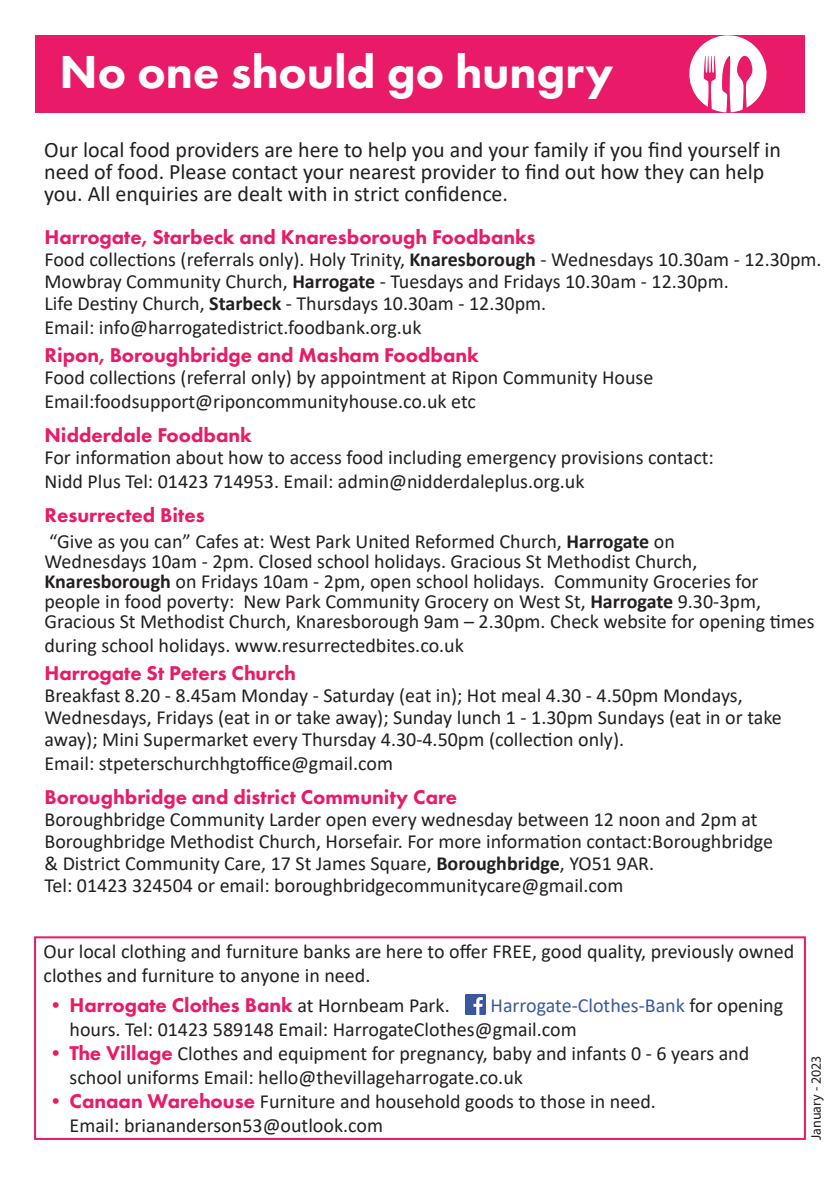
<style>
.page{position:relative;width:840px;height:1191px;background:#fff}
.page>*{position:absolute;margin:0;border:0;box-sizing:border-box;transform-origin:0 0}
.t1{font:800 48px "Futura PT";color:#fff}
.body_text{font:22px/22px "Calibri";color:#231f20}
.body_text-2{font:800 20.6px "Futura PT";color:#e91a68}
.body_text-3{font:20px/22px "Calibri";color:#231f20}
.t2{font:14px "Myriad Pro";color:#231f20}
.s1{font-weight:700}
.s2{font-family:"Calibri";font-weight:400;font-size:20px;color:#231f20}
.s3{color:#3b589e}
.s4{font-family:"Futura PT";font-weight:800;font-size:20.6px;color:#e91a68}
</style>
<div class="page">
<div style="left:35px;top:35px;width:769px;height:77px;background:#e91a68"></div>
<div style="left:34px;top:936px;width:771px;height:204px;border:2px solid #e91a68"></div>
<svg style="left:689px;top:35px;width:78px;height:77px"></svg>
<img style="left:465px;top:994px;width:20px;height:21px">
<p class="t1" style="left:60px;top:42px;width:555px">No one should go hungry</p>
<p class="body_text" style="left:44px;top:138px;width:738px">Our local food providers are here to help you and your family if you find yourself in need of food. Please contact your nearest provider to find out how they can help you. All enquiries are dealt with in strict confidence.</p>
<p class="body_text-2" style="left:44px;top:224px;width:492px">Harrogate, Starbeck and Knaresborough Foodbanks</p>
<p class="body_text-3" style="left:44px;top:248px;width:778px">Food collections (referrals only). Holy Trinity, <span class="s1">Knaresborough</span> - Wednesdays 10.30am - 12.30pm.<br>Mowbray Community Church, <span class="s1">Harrogate</span> - Tuesdays and Fridays 10.30am - 12.30pm.<br>Life Destiny Church, <span class="s1">Starbeck</span> - Thursdays 10.30am - 12.30pm.</p>
<p class="body_text-3" style="left:44px;top:316px;width:378px">Email: info@harrogatedistrict.foodbank.org.uk</p>
<p class="body_text-2" style="left:44px;top:342px;width:435px">Ripon, Boroughbridge and Masham Foodbank</p>
<p class="body_text-3" style="left:44px;top:365px;width:610px;line-height:24px">Food collections (referral only) by appointment at Ripon Community House<br>Email:foodsupport@riponcommunityhouse.co.uk etc</p>
<p class="body_text-2" style="left:44px;top:422px;width:209px">Nidderdale Foodbank</p>
<p class="body_text-3" style="left:44px;top:445px;width:670px;line-height:24px">For information about how to access food including emergency provisions contact:<br>Nidd Plus Tel: 01423 714953. Email: admin@nidderdaleplus.org.uk</p>
<p class="body_text-2" style="left:44px;top:502px;width:162px">Resurrected Bites</p>
<p class="body_text-3" style="left:44px;top:531px;width:771px;line-height:20px">“Give as you can” Cafes at: West Park United Reformed Church, <span class="s1">Harrogate</span> on<br>Wednesdays 10am - 2pm. Closed school holidays. Gracious St Methodist Church, <span class="s1">Knaresborough</span> on Fridays 10am - 2pm, open school holidays. Community Groceries for people in food poverty: New Park Community Grocery on West St, <span class="s1">Harrogate</span> 9.30-3pm, Gracious St Methodist Church, Knaresborough 9am – 2.30pm. Check website for opening times</p>
<p class="body_text-3" style="left:44px;top:634px;width:420px">during school holidays. www.resurrectedbites.co.uk</p>
<p class="body_text-2" style="left:44px;top:660px;width:253px">Harrogate St Peters Church</p>
<p class="body_text-3" style="left:44px;top:684px;width:738px">Breakfast 8.20 - 8.45am Monday - Saturday (eat in); Hot meal 4.30 - 4.50pm Mondays,<br>Wednesdays, Fridays (eat in or take away); Sunday lunch 1 - 1.30pm Sundays (eat in or take away); Mini Supermarket every Thursday 4.30-4.50pm (collection only).</p>
<p class="body_text-3" style="left:44px;top:752px;width:350px">Email: stpeterschurchhgtoffice@gmail.com</p>
<p class="body_text-2" style="left:44px;top:784px;width:414px">Boroughbridge and district Community Care</p>
<p class="body_text-3" style="left:44px;top:808px;width:729px">Boroughbridge Community Larder open every wednesday between 12 noon and 2pm at Boroughbridge Methodist Church, Horsefair. For more information contact:Boroughbridge &amp; District Community Care, 17 St James Square, <span class="s1">Boroughbridge</span>, YO51 9AR.<br>Tel: 01423 324504 or email: boroughbridgecommunitycare@gmail.com</p>
<p class="body_text-3" style="left:44px;top:938px;width:751px;line-height:24px">Our local clothing and furniture banks are here to offer FREE, good quality, previously owned clothes and furniture to anyone in need.</p>
<p class="body_text-2" style="left:46px;top:991px;width:405px">• Harrogate Clothes Bank <span class="s2">at Hornbeam Park.</span></p>
<p class="body_text-3" style="left:70px;top:992px;width:714px;line-height:24px;text-indent:420px"><span class="s3">Harrogate-Clothes-Bank</span> for opening hours. Tel: 01423 589148 Email: HarrogateClothes@gmail.com</p>
<p class="body_text-3" style="left:70px;top:1040px;width:680px;line-height:24px;text-indent:-24px"><span class="s4">• The Village</span> Clothes and equipment for pregnancy, baby and infants 0 - 6 years and school uniforms Email: hello@thevillageharrogate.co.uk</p>
<p class="body_text-3" style="left:70px;top:1088px;width:587px;line-height:24px;text-indent:-24px"><span class="s4">• Canaan Warehouse</span> Furniture and household goods to those in need.<br>Email: briananderson53@outlook.com</p>
<p class="t2" style="left:806px;top:1140px;width:86px;rotate:-90deg">January - 2023</p>
</div>
